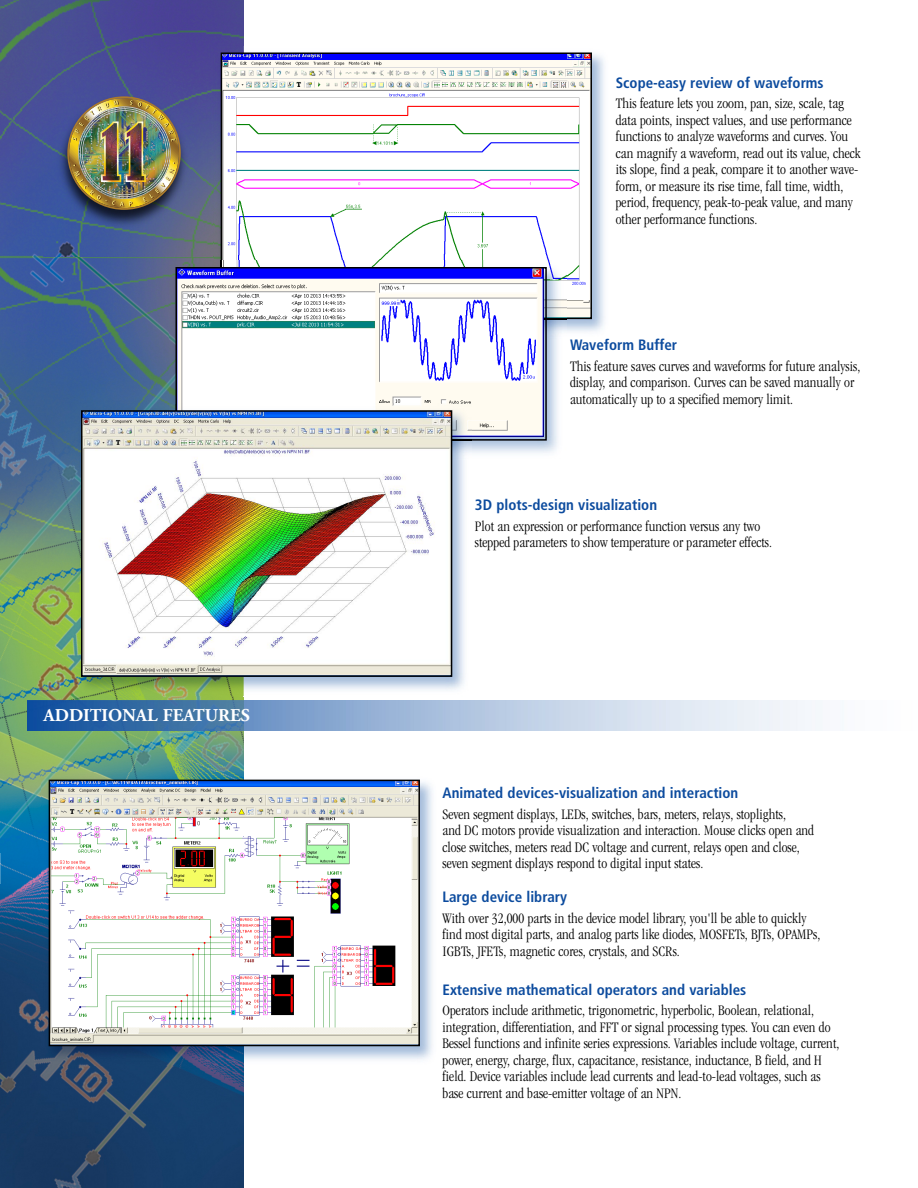
<style>
.page{position:relative;width:918px;height:1188px;background:#fff}
.page>*{position:absolute;margin:0;border:0;box-sizing:border-box;transform-origin:0 0}
.t1{font:700 18px "Adobe Garamond";color:#fff}
.t2{font:300 condensed 15px/16.5px "Garamond";letter-spacing:.005em;color:#000}
.t3{font:700 condensed 15px "Frutiger";color:#0c4b9e}
</style>
<div class="page">
<img style="left:0;top:0;width:244px;height:1188px">
<img style="left:43px;top:73px;width:170px;height:183px">
<img style="left:67px;top:96px;width:114px;height:114px">
<img style="left:0;top:853px;width:1px;height:30px">
<img style="left:27px;top:701px;width:795px;height:29px">
<img style="left:244px;top:52px;width:361px;height:280px">
<img style="left:214px;top:46px;width:30px;height:214px">
<img style="left:224px;top:56px;width:365px;height:260px">
<div style="left:221px;top:53px;width:371px;height:266px;border:2px solid #000"></div>
<img style="left:472px;top:318px;width:95px;height:135px">
<img style="left:169px;top:260px;width:45px;height:144px">
<img style="left:214px;top:260px;width:7px;height:7px">
<img style="left:221px;top:260px;width:345px;height:58px">
<img style="left:179px;top:270px;width:365px;height:167px">
<div style="left:176px;top:267px;width:371px;height:174px;border:2px solid #000"></div>
<img style="left:42px;top:773px;width:390px;height:293px">
<img style="left:52px;top:783px;width:365px;height:260px">
<div style="left:49px;top:780px;width:371px;height:266px;border:2px solid #000"></div>
<img style="left:243px;top:437px;width:229px;height:260px">
<img style="left:74px;top:404px;width:170px;height:292px">
<img style="left:169px;top:404px;width:7px;height:6px">
<img style="left:452px;top:439px;width:20px;height:2px">
<img style="left:177px;top:404px;width:295px;height:33px">
<img style="left:84px;top:413px;width:365px;height:261px">
<div style="left:81px;top:410px;width:371px;height:267px;border:2px solid #000"></div>
<p class="t1" style="left:44px;top:708px;width:208px">ADDITIONAL FEATURES</p>
<p class="t3" style="left:616px;top:77px;width:209px">Scope-easy review of waveforms</p>
<p class="t2" style="left:616px;top:97px;width:247px">This feature lets you zoom, pan, size, scale, tag data points, inspect values, and use performance functions to analyze waveforms and curves. You can magnify a waveform, read out its value, check its slope, find a peak, compare it to another wave&shy;form, or measure its rise time, fall time, width, period, frequency, peak-to-peak value, and many other performance functions.</p>
<p class="t3" style="left:570px;top:339px;width:109px">Waveform Buffer</p>
<p class="t2" style="left:570px;top:359px;width:292px">This feature saves curves and waveforms for future analysis, display, and comparison. Curves can be saved manually or automatically up to a specified memory limit.</p>
<p class="t3" style="left:475px;top:499px;width:184px">3D plots-design visualization</p>
<p class="t2" style="left:475px;top:519px;width:299px">Plot an expression or performance function versus any two stepped parameters to show temperature or parameter effects.</p>
<p class="t3" style="left:443px;top:787px;width:297px">Animated devices-visualization and interaction</p>
<p class="t2" style="left:443px;top:807px;width:373px">Seven segment displays, LEDs, switches, bars, meters, relays, stoplights,<br>and DC motors provide visualization and interaction. Mouse clicks open and close switches, meters read DC voltage and current, relays open and close, seven segment displays respond to digital input states.</p>
<p class="t3" style="left:443px;top:890px;width:126px">Large device library</p>
<p class="t2" style="left:443px;top:911px;width:379px">With over 32,000 parts in the device model library, you'll be able to quickly find most digital parts, and analog parts like diodes, MOSFETs, BJTs, OPAMPs,<br>IGBTs, JFETs, magnetic cores, crystals, and SCRs.</p>
<p class="t3" style="left:443px;top:984px;width:305px">Extensive mathematical operators and variables</p>
<p class="t2" style="left:443px;top:1003px;width:398px">Operators include arithmetic, trigonometric, hyperbolic, Boolean, relational, integration, differentiation, and FFT or signal processing types. You can even do Bessel functions and infinite series expressions. Variables include voltage, current, power, energy, charge, flux, capacitance, resistance, inductance, B field, and H field. Device variables include lead currents and lead-to-lead voltages, such as base current and base-emitter voltage of an NPN.</p>
</div>
